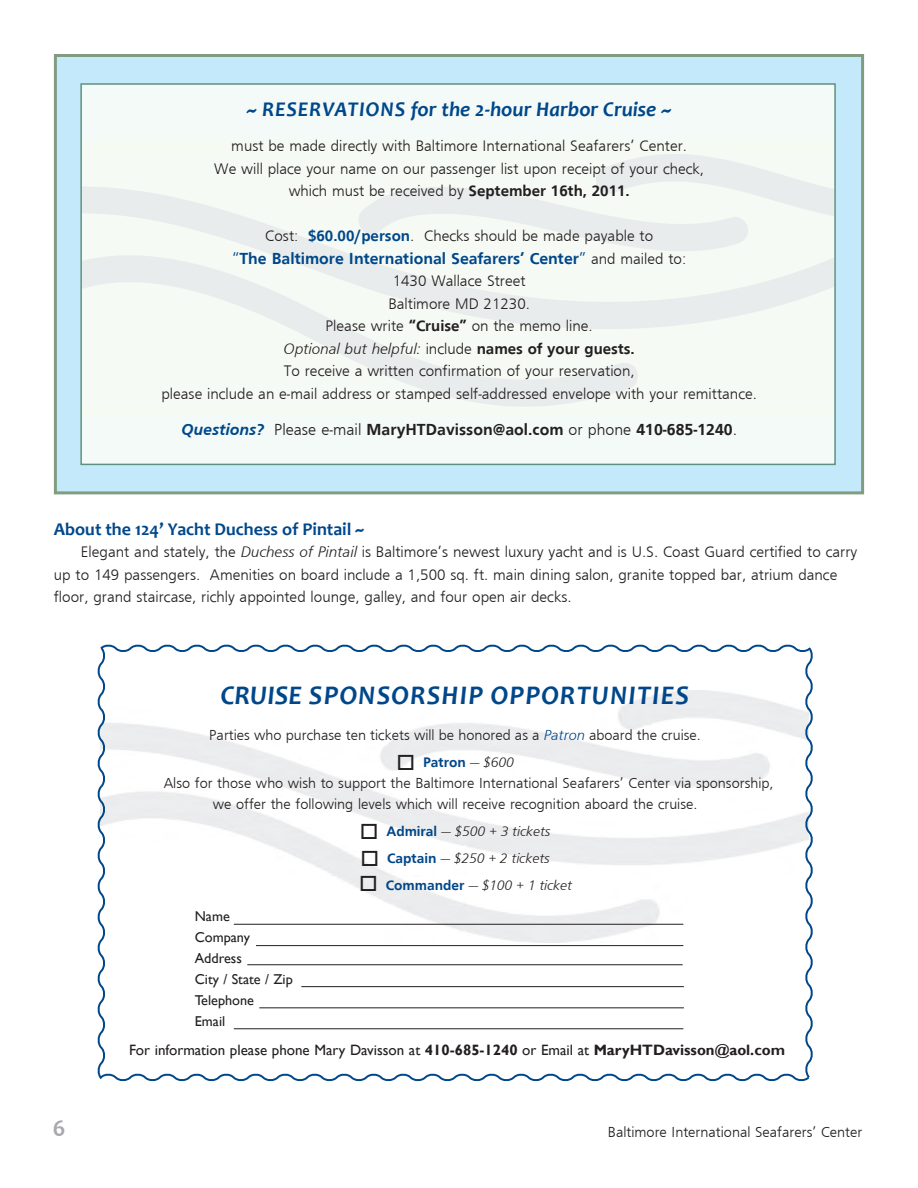
<style>
.page{position:relative;width:918px;height:1188px;background:#fff}
.page>*{position:absolute;margin:0;border:0;box-sizing:border-box;transform-origin:0 0}
.t1{font:italic 700 27px "Candara";letter-spacing:.04em;color:#00478a}
.t2{font:700 24px "Candara";color:#a8a9ad}
.t3{font:italic 700 21px "Candara";letter-spacing:.04em;color:#00478a}
.t4{font:700 18px "Candara";color:#00478a}
.t5{font:700 16.5px "Frugal Sans";color:#231f20}
.t6{font:700 16.5px "Frugal Sans";color:#00478a}
.t7{font:300 15.75px/22.5px "Frugal Sans";color:#231f20;text-align:center}
.t8{font:300 15px/21px "Frugal Sans";color:#231f20}
.t9{font:15px "Gill Sans";color:#231f20}
.t10{font:italic 300 14.25px "Frugal Sans";color:#231f20}
.t11{font:14.25px/21px "Gill Sans";color:#231f20}
.t12{font:700 14.25px "Frugal Sans";color:#00478a}
.s1{font-weight:700}
.s2{font-weight:700;color:#00478a}
.s3{font-weight:300}
.s4{font-weight:300;font-size:15.75px;color:#231f20}
.s5{font-style:italic}
.s6{font-style:italic;color:#00478a}
.s7{color:#231f20}
.s8{font-weight:300;font-style:italic;color:#231f20}
.s9{font-weight:700;font-style:normal;color:#00478a}
</style>
<div class="page">
<div style="left:54px;top:54px;width:810px;height:440px;background:#c3e9fa;border:3px solid #819c81"></div>
<div style="left:80px;top:83px;width:756px;height:382px;background:#f3faf7;border:2px solid #5e9280"></div>
<div style="left:82px;top:142px;width:751px;height:274px;background:linear-gradient(to right,#f3f7f2,#f2f6f1)"></div>
<svg style="left:97px;top:644px;width:716px;height:438px"></svg>
<h3 class="t3" style="left:246px;top:96px;width:427px">~ RESERVATIONS FOR THE 2-HOUR HARBOR CRUISE ~</h3>
<p class="t7" style="left:214px;top:135px;width:491px">must be made directly with Baltimore International Seafarers’ Center.<br>We will place your name on our passenger list upon receipt of your check, which must be received by <span class="s1">September 16th, 2011.</span></p>
<p class="t7" style="left:265px;top:225px;width:390px">Cost: <span class="s2">$60.00/person</span>. Checks should be made payable to</p>
<p class="t6" style="left:232px;top:249px;width:456px"><span class="s3">“</span>The Baltimore International Seafarers’ Center<span class="s3">”</span> <span class="s4">and mailed to:</span></p>
<p class="t7" style="left:161px;top:270px;width:597px">1430 Wallace Street<br>Baltimore MD 21230.<br>Please write <span class="s1">“Cruise”</span> on the memo line.<br><span class="s5">Optional but helpful:</span> include <span class="s1">names of your guests.<br></span>To receive a written confirmation of your reservation,<br>please include an e-mail address or stamped self-addressed envelope with your remittance.</p>
<p class="t5" style="left:181px;top:420px;width:558px"><span class="s6">Questions?</span> <span class="s3">Please e-mail</span> MaryHTDavisson@aol.com <span class="s3">or phone</span> 410-685-1240<span class="s3">.</span></p>
<p class="t4" style="left:54px;top:517px;width:312px">About the 124’ Yacht Duchess of Pintail ~</p>
<p class="t7" style="left:54px;top:540px;width:805px;text-align:left;text-indent:27px">Elegant and stately, the <span class="s5">Duchess of Pintail</span> is Baltimore’s newest luxury yacht and is U.S. Coast Guard certified to carry up to 149 passengers. Amenities on board include a 1,500 sq. ft. main dining salon, granite topped bar, atrium dance floor, grand staircase, richly appointed lounge, galley, and four open air decks.</p>
<h1 class="t1" style="left:221px;top:678px;width:277px">CRUISE SP ONSORSHIP OPP</h1>
<h1 class="t1" style="left:541px;top:678px;width:149px">ORTUNITIES</h1>
<p class="t8" style="left:209px;top:724px;width:493px">Parties who purchase ten tickets will be honored as a <span class="s6">Patron</span> aboard the cruise.</p>
<p class="t12" style="left:396px;top:754px;width:119px"><span class="s7">□</span> Patron <span class="s8">— $600</span></p>
<p class="t8" style="left:213px;top:772px;width:562px;text-indent:-49px">Also for those who wish to support the Baltimore International Seafarers’ Center via sponsorship, we offer the following levels which will receive recognition aboard the cruise.</p>
<p class="t10" style="left:360px;top:823px;width:192px">□ <span class="s9">Admiral</span> — $500 + 3 tickets</p>
<p class="t10" style="left:361px;top:850px;width:191px">□ <span class="s9">Captain</span> — $250 + 2 tickets</p>
<p class="t10" style="left:359px;top:877px;width:214px">□ <span class="s9">Commander</span> — $100 + 1 ticket</p>
<p class="t11" style="left:195px;top:906px;width:99px">Name<br>Company<br>Address<br>City / State / Zip<br>Telephone<br>Email</p>
<p class="t9" style="left:129px;top:1041px;width:658px">For information please phone Mary Davisson at <span class="s1">410-685-1240</span> or Email at <span class="s1">MaryHTDavisson@aol.com</span></p>
<h2 class="t2" style="left:53px;top:1113px;width:14px">6</h2>
<p class="t8" style="left:608px;top:1122px;width:256px">Baltimore International Seafarers’ Center</p>
</div>
